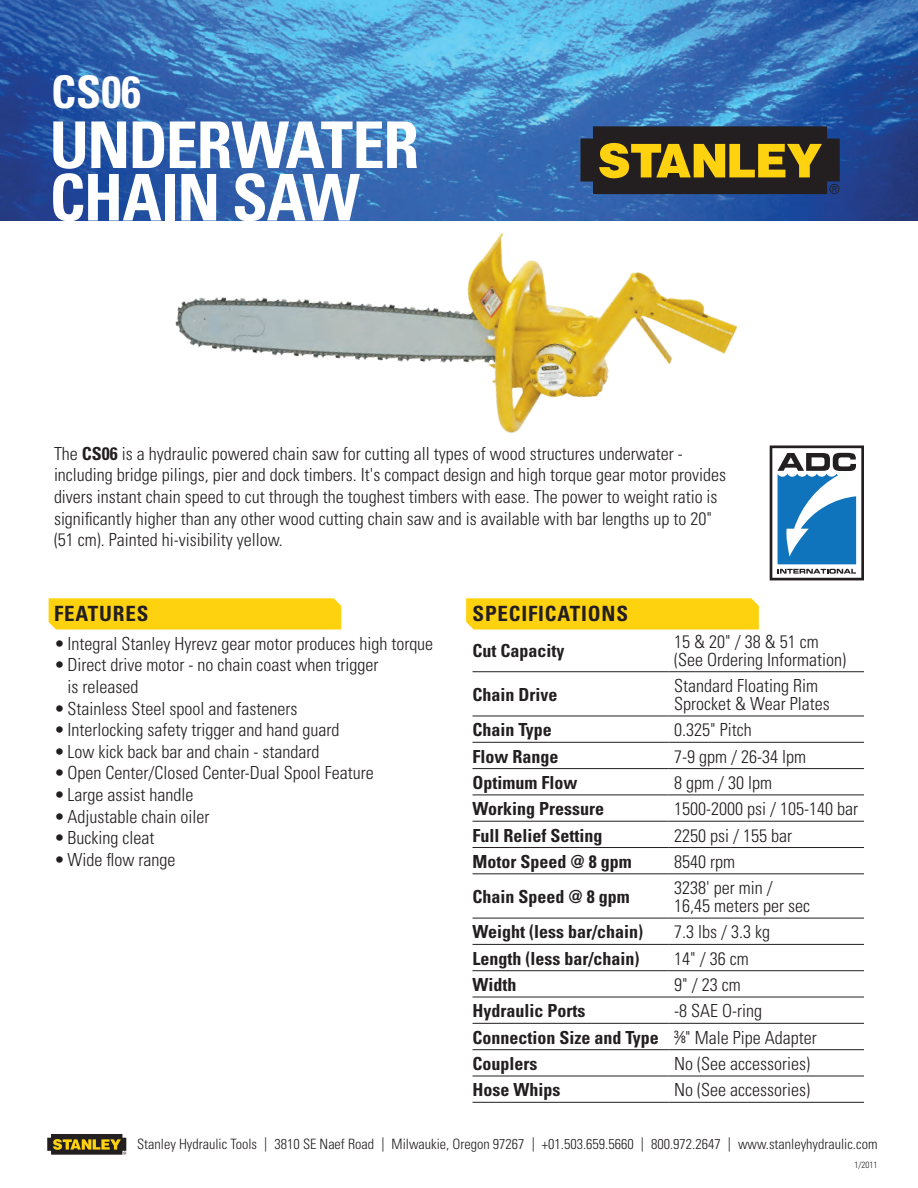
<style>
.page{position:relative;width:918px;height:1188px;background:#fff}
.page>*{position:absolute;margin:0;border:0;box-sizing:border-box;transform-origin:0 0}
.t1{font:700 condensed 64.5px/52.5px "Univers";letter-spacing:-.025em;color:#fff}
.t2{font:700 condensed 45px "Univers";color:#fff}
.t3{font:700 condensed 21px "Univers";letter-spacing:.04em;color:#231f20}
.t4{font:300 condensed 18px/21.6px "Univers";color:#231f20}
.t5{font:700 condensed 18px/26.2px "Univers";color:#231f20}
.t6{font:300 condensed 14.25px "Univers";color:#231f20}
.t7{font:300 condensed 9px "Univers";color:#231f20}
.s1{font-weight:700}
.s2{font-weight:300}
.s3{font-weight:400;font-size:10.5px}
</style>
<div class="page">
<img style="left:0;top:0;width:918px;height:220px">
<svg style="left:47px;top:1134px;width:79px;height:21px;background:#655726"></svg>
<svg style="left:581px;top:126px;width:259px;height:68px;background:#5b4e20"></svg>
<div style="left:49px;top:598px;width:292px;height:32px;background:#fed20e"></div>
<svg style="left:466px;top:598px;width:293px;height:32px;background:#fed315"></svg>
<hr style="left:472px;top:671px;width:196px;height:1px;background:#231f20">
<hr style="left:668px;top:671px;width:196px;height:1px;background:#231f20">
<hr style="left:472px;top:716px;width:196px;height:1px;background:#231f20">
<hr style="left:668px;top:716px;width:196px;height:1px;background:#231f20">
<hr style="left:472px;top:742px;width:196px;height:1px;background:#231f20">
<hr style="left:668px;top:742px;width:196px;height:1px;background:#231f20">
<hr style="left:472px;top:768px;width:196px;height:1px;background:#231f20">
<hr style="left:668px;top:768px;width:196px;height:1px;background:#231f20">
<hr style="left:472px;top:795px;width:196px;height:1px;background:#231f20">
<hr style="left:668px;top:795px;width:196px;height:1px;background:#231f20">
<hr style="left:472px;top:821px;width:196px;height:1px;background:#231f20">
<hr style="left:668px;top:821px;width:196px;height:1px;background:#231f20">
<hr style="left:472px;top:847px;width:196px;height:1px;background:#231f20">
<hr style="left:668px;top:847px;width:196px;height:1px;background:#231f20">
<hr style="left:472px;top:873px;width:196px;height:1px;background:#231f20">
<hr style="left:668px;top:873px;width:196px;height:1px;background:#231f20">
<hr style="left:472px;top:918px;width:196px;height:1px;background:#231f20">
<hr style="left:668px;top:918px;width:196px;height:1px;background:#231f20">
<hr style="left:472px;top:944px;width:196px;height:1px;background:#231f20">
<hr style="left:668px;top:944px;width:196px;height:1px;background:#231f20">
<hr style="left:472px;top:970px;width:196px;height:1px;background:#231f20">
<hr style="left:668px;top:970px;width:196px;height:1px;background:#231f20">
<hr style="left:472px;top:997px;width:196px;height:1px;background:#231f20">
<hr style="left:668px;top:997px;width:196px;height:1px;background:#231f20">
<hr style="left:472px;top:1023px;width:196px;height:1px;background:#231f20">
<hr style="left:472px;top:1049px;width:196px;height:1px;background:#231f20">
<hr style="left:472px;top:1076px;width:196px;height:1px;background:#231f20">
<hr style="left:668px;top:1023px;width:196px;height:1px;background:#231f20">
<hr style="left:668px;top:1049px;width:196px;height:1px;background:#231f20">
<hr style="left:668px;top:1076px;width:196px;height:1px;background:#231f20">
<hr style="left:472px;top:1102px;width:196px;height:1px;background:#231f20">
<hr style="left:668px;top:1102px;width:196px;height:1px;background:#231f20">
<svg style="left:770px;top:446px;width:94px;height:134px"></svg>
<img style="left:175px;top:232px;width:563px;height:201px">
<h2 class="t2" style="left:51px;top:64px;width:92px">cs06</h2>
<h1 class="t1" style="left:50px;top:119px;width:371px">underwater chain saw</h1>
<p class="t4" style="left:54px;top:443px;width:674px">The <span class="s1">CS06</span> is a hydraulic powered chain saw for cutting all types of wood structures underwater - including bridge pilings, pier and dock timbers. It's compact design and high torque gear motor provides divers instant chain speed to cut through the toughest timbers with ease. The power to weight ratio is significantly higher than any other wood cutting chain saw and is available with bar lengths up to 20" (51 cm). Painted hi-visibility yellow.</p>
<p class="t3" style="left:54px;top:601px;width:96px">Features</p>
<p class="t4" style="left:54px;top:633px;width:381px">• Integral Stanley Hyrevz gear motor produces high torque</p>
<p class="t4" style="left:68px;top:654px;width:312px;text-indent:-14px">• Direct drive motor - no chain coast when trigger is released</p>
<p class="t4" style="left:54px;top:697px;width:245px">• Stainless Steel spool and fasteners</p>
<p class="t4" style="left:54px;top:719px;width:287px">• Interlocking safety trigger and hand guard</p>
<p class="t4" style="left:54px;top:741px;width:267px">• Low kick back bar and chain - standard</p>
<p class="t4" style="left:54px;top:762px;width:321px">• Open Center/Closed Center-Dual Spool Feature</p>
<p class="t4" style="left:54px;top:784px;width:141px">• Large assist handle</p>
<p class="t4" style="left:54px;top:805px;width:157px">• Adjustable chain oiler</p>
<p class="t4" style="left:54px;top:827px;width:102px">• Bucking cleat</p>
<p class="t4" style="left:54px;top:849px;width:123px">• Wide flow range</p>
<p class="t3" style="left:472px;top:601px;width:157px">Specifications</p>
<p class="t5" style="left:472px;top:637px;width:94px">Cut Capacity</p>
<p class="t4" style="left:674px;top:632px;width:173px;line-height:18px">15 &amp; 20" / 38 &amp; 51 cm (See Ordering Information)</p>
<p class="t5" style="left:472px;top:681px;width:86px">Chain Drive</p>
<p class="t4" style="left:674px;top:677px;width:157px;line-height:18px">Standard Floating Rim<br>Sprocket &amp; Wear Plates</p>
<p class="t5" style="left:472px;top:717px;width:81px">Chain Type</p>
<p class="t4" style="left:674px;top:719px;width:79px">0.325" Pitch</p>
<p class="t5" style="left:472px;top:743px;width:88px">Flow Range</p>
<p class="t4" style="left:674px;top:745px;width:133px">7-9 gpm / 26-34 lpm</p>
<p class="t5" style="left:472px;top:769px;width:106px">Optimum Flow</p>
<p class="t4" style="left:674px;top:772px;width:99px">8 gpm / 30 lpm</p>
<p class="t5" style="left:472px;top:796px;width:133px">Working Pressure</p>
<p class="t4" style="left:674px;top:798px;width:185px">1500-2000 psi / 105-140 bar</p>
<p class="t5" style="left:472px;top:822px;width:132px">Full Relief Setting</p>
<p class="t4" style="left:674px;top:824px;width:119px">2250 psi / 155 bar</p>
<p class="t5" style="left:472px;top:848px;width:161px">Motor Speed @ 8 gpm</p>
<p class="t4" style="left:674px;top:851px;width:62px">8540 rpm</p>
<p class="t5" style="left:472px;top:884px;width:159px">Chain Speed @ 8 gpm</p>
<p class="t4" style="left:674px;top:879px;width:137px;line-height:18px">3238' per min /<br>16,45 meters per sec</p>
<p class="t5" style="left:472px;top:919px;width:172px">Weight (less bar/chain)</p>
<p class="t4" style="left:674px;top:921px;width:97px">7.3 lbs / 3.3 kg</p>
<p class="t5" style="left:472px;top:945px;width:168px">Length (less bar/chain)</p>
<p class="t4" style="left:674px;top:948px;width:76px">14" / 36 cm</p>
<p class="t5" style="left:472px;top:972px;width:46px">Width</p>
<p class="t4" style="left:674px;top:974px;width:68px">9" / 23 cm</p>
<p class="t5" style="left:472px;top:998px;width:114px">Hydraulic Ports</p>
<p class="t5" style="left:472px;top:998px;width:346px;text-indent:202px"><span class="s2">-8 SAE O-ring<br></span>Connection Size and Type <sup>3</sup><span class="s2">⁄</span><span class="s3">8</span><span class="s2">" Male Pipe Adapter<br></span>Couplers</p>
<p class="t4" style="left:674px;top:1053px;width:137px">No (See accessories)</p>
<p class="t5" style="left:473px;top:1077px;width:89px">Hose Whips</p>
<p class="t4" style="left:674px;top:1079px;width:137px">No (See accessories)</p>
<p class="t6" style="left:137px;top:1136px;width:742px">Stanley Hydraulic Tools | 3810 SE Naef Road | Milwaukie, Oregon 97267 | +01.503.659.5660 | 800.972.2647 | www.stanleyhydraulic.com</p>
<p class="t7" style="left:855px;top:1160px;width:24px">1/2011</p>
</div>
